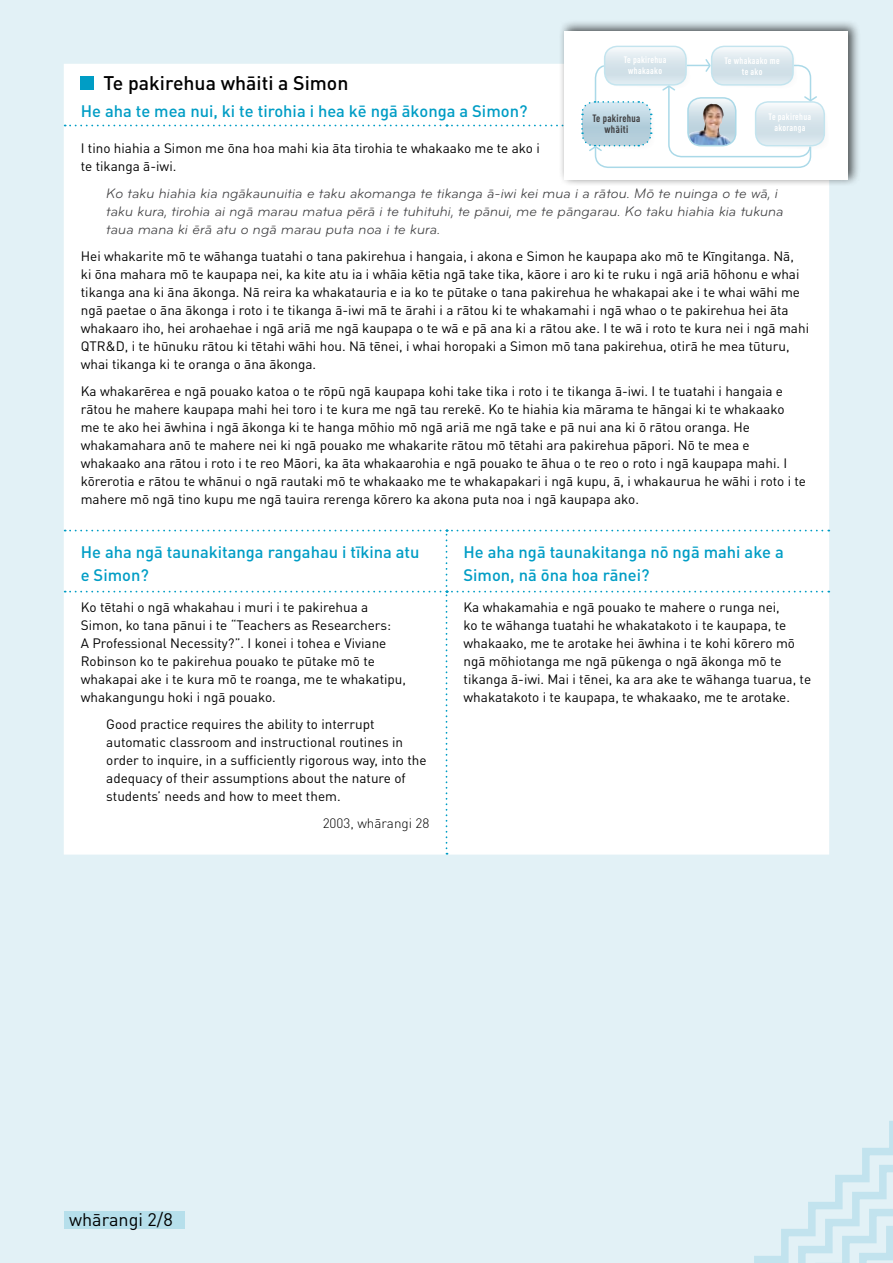
<style>
.page{position:relative;width:893px;height:1263px;background:#e2f1f6}
.page>*{position:absolute;margin:0;border:0;box-sizing:border-box;transform-origin:0 0}
.t1{font:500 19.5px "DIN Pro";color:#000}
.t2{font:18px "DIN Pro";color:#000}
.t3{font:500 16.5px/22.5px "DIN Pro";color:#009dc5}
.t4{font:italic 14.25px/18px "Bryant Pro";color:#3e3e40}
.t5{font:13.5px/18px "DIN Pro";color:#000}
.t6{font:300 13.5px "DIN Pro";color:#000}
.t7{font:700 condensed 10.5px/11.2px "DIN Pro";letter-spacing:.03em;color:#3e3e40;text-align:center}
.t8{font:700 condensed 9.3px/11.2px "DIN Pro";letter-spacing:.03em;color:#fff;text-align:center}
</style>
<div class="page">
<div style="left:64px;top:1211px;width:120px;height:18px;background:#b6dfeb"></div>
<svg style="left:754px;top:1121px;width:139px;height:142px"></svg>
<div style="left:64px;top:64px;width:765px;height:791px;background:#fff"></div>
<div style="left:65px;top:530px;width:764px;height:325px;background:#fff"></div>
<div style="left:559px;top:19px;width:302px;height:167px;background:#000;opacity:.67"></div>
<div style="left:564px;top:31px;width:284px;height:148px;background:#fff"></div>
<svg style="left:65px;top:47px;width:761px;height:122px"></svg>
<img style="left:688px;top:104px;width:43px;height:41px">
<div style="left:687px;top:97px;width:49px;height:49px;border:2px solid #aad9e8;border-radius:13px"></div>
<svg style="left:605px;top:46px;width:81px;height:39px;background:#dae7ed"></svg>
<div style="left:604px;top:46px;width:83px;height:40px;border:2px solid #aad9e8;border-radius:12px"></div>
<svg style="left:712px;top:46px;width:81px;height:39px;background:#dae7ed"></svg>
<div style="left:711px;top:46px;width:83px;height:40px;border:2px solid #aad9e8;border-radius:12px"></div>
<p class="t8" style="left:624px;top:54px;width:44px">Te pakirehua whakaako</p>
<p class="t8" style="left:725px;top:55px;width:57px">Te whakaako me te ako</p>
<h1 class="t1" style="left:103px;top:70px;width:247px">Te pakirehua whāiti a Simon</h1>
<p class="t3" style="left:81px;top:99px;width:448px">He aha te mea nui, ki te tirohia i hea kē ngā ākonga a Simon?</p>
<p class="t5" style="left:81px;top:139px;width:460px">I tino hiahia a Simon me ōna hoa mahi kia āta tirohia te whakaako me te ako i te tikanga ā-iwi.</p>
<p class="t4" style="left:106px;top:185px;width:679px">Ko taku hiahia kia ngākaunuitia e taku akomanga te tikanga ā-iwi kei mua i a rātou. Mō te nuinga o te wā, i taku kura, tirohia ai ngā marau matua pērā i te tuhituhi, te pānui, me te pāngarau. Ko taku hiahia kia tukuna taua mana ki ērā atu o ngā marau puta noa i te kura.</p>
<p class="t5" style="left:81px;top:247px;width:730px">Hei whakarite mō te wāhanga tuatahi o tana pakirehua i hangaia, i akona e Simon he kaupapa ako mō te Kīngitanga. Nā,<br>ki ōna mahara mō te kaupapa nei, ka kite atu ia i whāia kētia ngā take tika, kāore i aro ki te ruku i ngā ariā hōhonu e whai tikanga ana ki āna ākonga. Nā reira ka whakatauria e ia ko te pūtake o tana pakirehua he whakapai ake i te whai wāhi me ngā paetae o āna ākonga i roto i te tikanga ā-iwi mā te ārahi i a rātou ki te whakamahi i ngā whao o te pakirehua hei āta whakaaro iho, hei arohaehae i ngā ariā me ngā kaupapa o te wā e pā ana ki a rātou ake. I te wā i roto te kura nei i ngā mahi QTR&amp;D, i te hūnuku rātou ki tētahi wāhi hou. Nā tēnei, i whai horopaki a Simon mō tana pakirehua, otirā he mea tūturu, whai tikanga ki te oranga o āna ākonga.</p>
<p class="t5" style="left:81px;top:382px;width:727px">Ka whakarērea e ngā pouako katoa o te rōpū ngā kaupapa kohi take tika i roto i te tikanga ā-iwi. I te tuatahi i hangaia e rātou he mahere kaupapa mahi hei toro i te kura me ngā tau rerekē. Ko te hiahia kia mārama te hāngai ki te whakaako me te ako hei āwhina i ngā ākonga ki te hanga mōhio mō ngā ariā me ngā take e pā nui ana ki ō rātou oranga. He whakamahara anō te mahere nei ki ngā pouako me whakarite rātou mō tētahi ara pakirehua pāpori. Nō te mea e whakaako ana rātou i roto i te reo Māori, ka āta whakaarohia e ngā pouako te āhua o te reo o roto i ngā kaupapa mahi. I kōrerotia e rātou te whānui o ngā rautaki mō te whakaako me te whakapakari i ngā kupu, ā, i whakaurua he wāhi i roto i te mahere mō ngā tino kupu me ngā tauira rerenga kōrero ka akona puta noa i ngā kaupapa ako.</p>
<p class="t3" style="left:81px;top:540px;width:340px">He aha ngā taunakitanga rangahau i tīkina atu e Simon?</p>
<p class="t3" style="left:463px;top:540px;width:322px">He aha ngā taunakitanga nō ngā mahi ake a<br>Simon, nā ōna hoa rānei?</p>
<p class="t5" style="left:81px;top:598px;width:327px">Ko tētahi o ngā whakahau i muri i te pakirehua a Simon, ko tana pānui i te “Teachers as Researchers:<br>A Professional Necessity?”. I konei i tohea e Viviane Robinson ko te pakirehua pouako te pūtake mō te whakapai ake i te kura mō te roanga, me te whakatipu, whakangungu hoki i ngā pouako.</p>
<p class="t5" style="left:106px;top:715px;width:322px">Good practice requires the ability to interrupt automatic classroom and instructional routines in order to inquire, in a sufficiently rigorous way, into the adequacy of their assumptions about the nature of students’ needs and how to meet them.</p>
<p class="t6" style="left:323px;top:814px;width:108px">2003, whārangi 28</p>
<p class="t8" style="left:769px;top:111px;width:44px">Te pakirehua akoranga</p>
<p class="t7" style="left:592px;top:112px;width:50px">Te pakirehua wh¯aiti</p>
<p class="t5" style="left:463px;top:598px;width:349px">Ka whakamahia e ngā pouako te mahere o runga nei,<br>ko te wāhanga tuatahi he whakatakoto i te kaupapa, te whakaako, me te arotake hei āwhina i te kohi kōrero mō ngā mōhiotanga me ngā pūkenga o ngā ākonga mō te tikanga ā-iwi. Mai i tēnei, ka ara ake te wāhanga tuarua, te whakatakoto i te kaupapa, te whakaako, me te arotake.</p>
<h2 class="t2" style="left:69px;top:1207px;width:105px">whārangi 2/8</h2>
</div>
